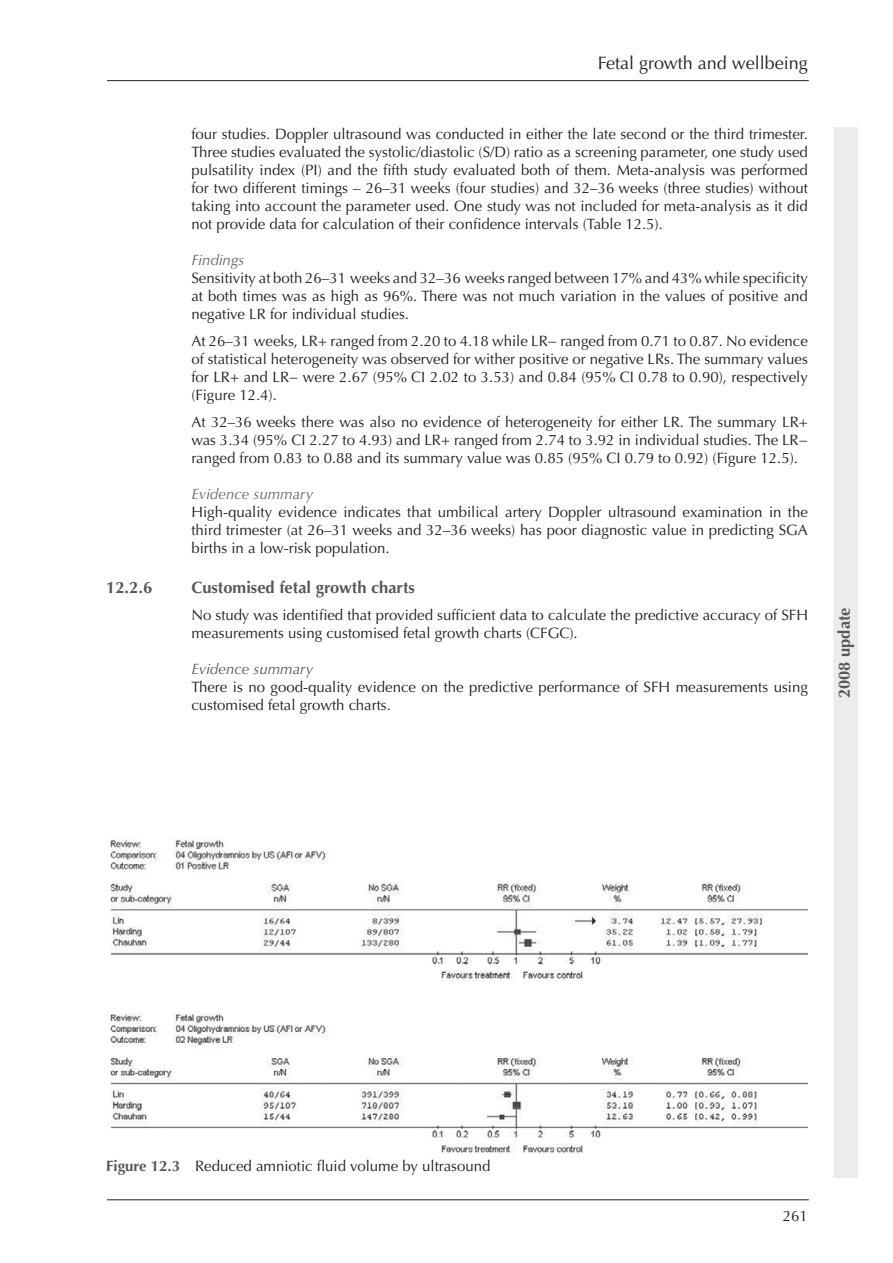
<style>
.page{position:relative;width:893px;height:1263px;background:#fff}
.page>*{position:absolute;margin:0;border:0;box-sizing:border-box;transform-origin:0 0}
.t1{font:18px "Optima LT Std";color:#231f20}
.t2{font:700 16.5px "Optima LT Std";color:#57585a}
.t3{font:15px/18px "Optima LT Std";color:#231f20;text-align:justify}
.t4{font:italic 15px "Optima LT Std";color:#666}
.t5{font:italic 15px "Optima LT Std";color:#57585a}
.s1{font-weight:700;color:#57585a}
</style>
<div class="page">
<hr style="left:107px;top:80px;width:702px;height:1px;background:#231f20">
<hr style="left:107px;top:1199px;width:702px;height:1px;background:#231f20">
<div style="left:835px;top:128px;width:23px;height:1050px;background:#ececee"></div>
<div style="left:833px;top:128px;width:24px;height:1050px;background:#ececee"></div>
<img style="left:110px;top:839px;width:698px;height:314px">
<p class="t1" style="left:598px;top:52px;width:212px">Fetal growth and wellbeing</p>
<p class="t3" style="left:191px;top:125px;width:618px">four studies. Doppler ultrasound was conducted in either the late second or the third trimester.<br>Three studies evaluated the systolic/diastolic (S/D) ratio as a screening parameter, one study used pulsatility index (PI) and the fifth study evaluated both of them. Meta-analysis was performed for two different timings – 26–31 weeks (four studies) and 32–36 weeks (three studies) without taking into account the parameter used. One study was not included for meta-analysis as it did not provide data for calculation of their confidence intervals (Table 12.5).</p>
<p class="t4" style="left:191px;top:251px;width:54px">Findings</p>
<p class="t3" style="left:191px;top:269px;width:618px">Sensitivity at both 26–31 weeks and 32–36 weeks ranged between 17% and 43% while specificity at both times was as high as 96%. There was not much variation in the values of positive and negative LR for individual studies.</p>
<p class="t3" style="left:191px;top:332px;width:618px">At 26–31 weeks, LR+ ranged from 2.20 to 4.18 while LR− ranged from 0.71 to 0.87. No evidence of statistical heterogeneity was observed for wither positive or negative LRs. The summary values for LR+ and LR− were 2.67 (95% CI 2.02 to 3.53) and 0.84 (95% CI 0.78 to 0.90), respectively (Figure 12.4).</p>
<p class="t3" style="left:191px;top:413px;width:618px">At 32–36 weeks there was also no evidence of heterogeneity for either LR. The summary LR+ was 3.34 (95% CI 2.27 to 4.93) and LR+ ranged from 2.74 to 3.92 in individual studies. The LR− ranged from 0.83 to 0.88 and its summary value was 0.85 (95% CI 0.79 to 0.92) (Figure 12.5).</p>
<p class="t4" style="left:191px;top:485px;width:123px">Evidence summary</p>
<p class="t3" style="left:191px;top:503px;width:618px">High-quality evidence indicates that umbilical artery Doppler ultrasound examination in the third trimester (at 26–31 weeks and 32–36 weeks) has poor diagnostic value in predicting SGA births in a low-risk population.</p>
<p class="t2" style="left:106px;top:578px;width:47px">12.2.6</p>
<p class="t2" style="left:191px;top:578px;width:225px">Customised fetal growth charts</p>
<p class="t3" style="left:191px;top:606px;width:618px">No study was identified that provided sufficient data to calculate the predictive accuracy of SFH measurements using customised fetal growth charts (CFGC).</p>
<p class="t5" style="left:191px;top:660px;width:123px">Evidence summary</p>
<p class="t3" style="left:191px;top:678px;width:618px">There is no good-quality evidence on the predictive performance of SFH measurements using customised fetal growth charts.</p>
<p class="t2" style="left:835px;top:698px;width:92px;rotate:-90deg">2008 update</p>
<p class="t3" style="left:106px;top:1157px;width:386px"><span class="s1">Figure 12.3</span> Reduced amniotic fluid volume by ultrasound</p>
<p class="t3" style="left:783px;top:1207px;width:27px">261</p>
</div>
